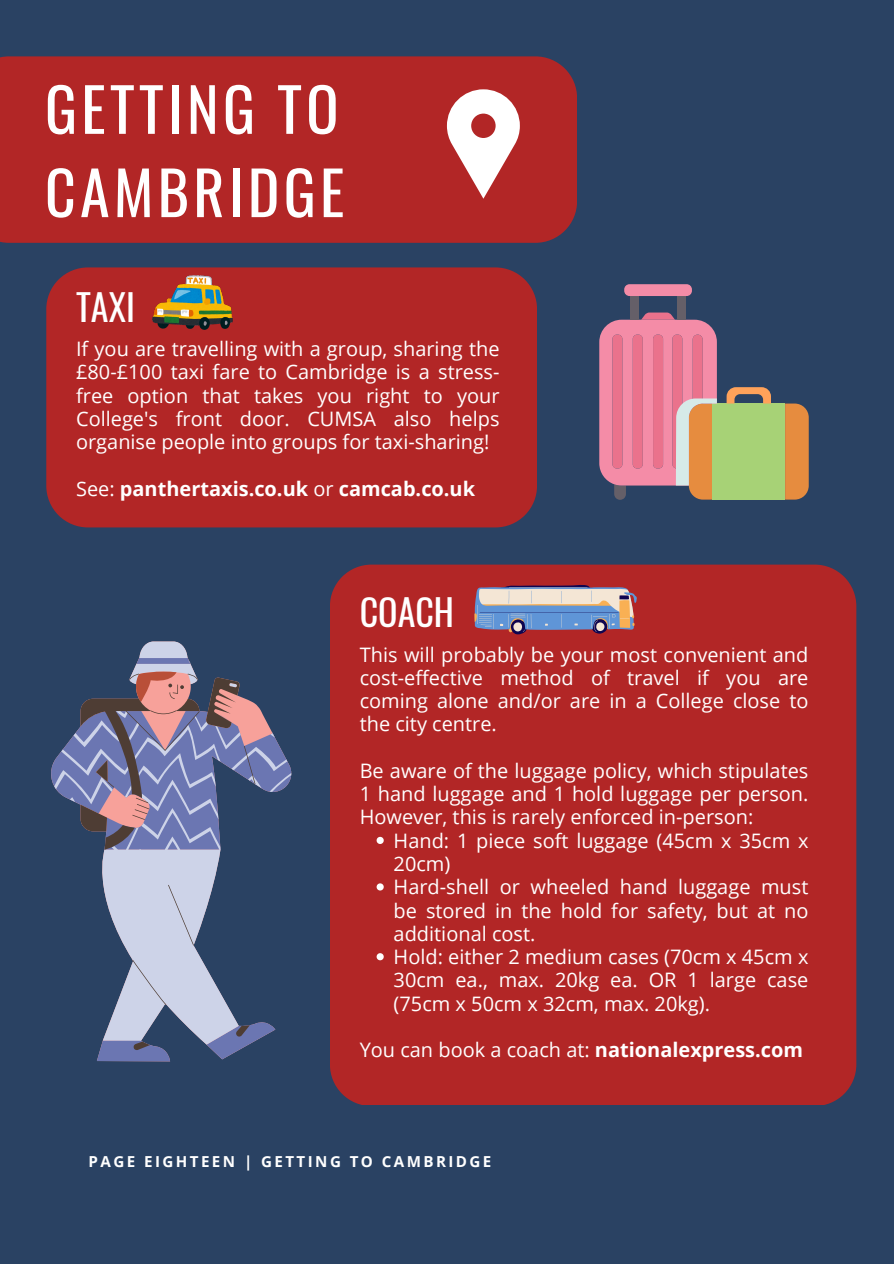
<style>
.page{position:relative;width:894px;height:1264px;background:#fff}
.page>*{position:absolute;margin:0;border:0;box-sizing:border-box;transform-origin:0 0}
.t1{font:60px/83.2px "Oswald";letter-spacing:.07em;color:#fff}
.t2{font:36px "Oswald";color:#fff}
.t3{font:19.95px/23.2px "Open Sans";color:#fff;text-align:justify}
.t4{font:700 19.95px "Open Sans";color:#fff}
.t5{font:700 15.15px "Open Sans";letter-spacing:.16em;color:#fff}
.s1{font-weight:400}
.s2{font-weight:700}
</style>
<div class="page">
<div style="left:0;top:0;width:893px;height:1263px;background:#2a4263"></div>
<div style="left:0;top:56px;width:577px;height:187px;background:#b22626"></div>
<div style="left:46px;top:267px;width:491px;height:260px;background:#b22626"></div>
<div style="left:330px;top:564px;width:526px;height:541px;background:#b22626"></div>
<img style="left:152px;top:275px;width:80px;height:54px">
<svg style="left:51px;top:762px;width:241px;height:299px"></svg>
<svg style="left:54px;top:641px;width:237px;height:403px"></svg>
<svg style="left:136px;top:671px;width:40px;height:2px"></svg>
<svg style="left:80px;top:673px;width:175px;height:377px"></svg>
<svg style="left:474px;top:585px;width:162px;height:49px"></svg>
<svg style="left:784px;top:403px;width:24px;height:96px"></svg>
<div style="left:712px;top:403px;width:72px;height:96px;background:#a7d276"></div>
<svg style="left:726px;top:387px;width:44px;height:16px"></svg>
<div style="left:630px;top:296px;width:8px;height:24px;background:#655f68"></div>
<div style="left:677px;top:296px;width:8px;height:24px;background:#655f68"></div>
<svg style="left:624px;top:284px;width:67px;height:12px"></svg>
<svg style="left:599px;top:312px;width:117px;height:188px"></svg>
<svg style="left:447px;top:89px;width:72px;height:109px"></svg>
<svg style="left:376px;top:836px;width:7px;height:8px"></svg>
<svg style="left:376px;top:883px;width:7px;height:7px"></svg>
<svg style="left:376px;top:953px;width:7px;height:7px"></svg>
<h3 class="t1" style="left:45px;top:65px;width:301px">GETTING TO<br>CAMBRIDGE</h3>
<p class="t2" style="left:76px;top:279px;width:60px">TAXI</p>
<p class="t3" style="left:76px;top:337px;width:425px">If you are travelling with a group, sharing the £80-£100 taxi fare to Cambridge is a stress&shy;free option that takes you right to your College's front door. CUMSA also helps organise people into groups for taxi-sharing!</p>
<h2 class="t4" style="left:76px;top:474px;width:400px"><span class="s1">See:</span> panthertaxis.co.uk <span class="s1">or</span> camcab.co.uk</h2>
<p class="t2" style="left:359px;top:584px;width:96px">COACH</p>
<p class="t3" style="left:359px;top:642px;width:450px">This will probably be your most convenient and cost-effective method of travel if you are coming alone and/or are in a College close to the city centre.</p>
<p class="t3" style="left:359px;top:758px;width:450px">Be aware of the luggage policy, which stipulates 1 hand luggage and 1 hold luggage per person.<br>However, this is rarely enforced in-person:</p>
<h2 class="t3" style="left:393px;top:828px;width:416px">Hand: 1 piece soft luggage (45cm x 35cm x<br>20cm)</h2>
<h3 class="t3" style="left:393px;top:874px;width:416px">Hard-shell or wheeled hand luggage must be stored in the hold for safety, but at no additional cost.</h3>
<h3 class="t3" style="left:393px;top:944px;width:416px">Hold: either 2 medium cases (70cm x 45cm x 30cm ea., max. 20kg ea. OR 1 large case (75cm x 50cm x 32cm, max. 20kg).</h3>
<p class="t3" style="left:359px;top:1037px;width:445px">You can book a coach at: <span class="s2">nationalexpress.com</span></p>
<h3 class="t5" style="left:89px;top:1150px;width:404px">PAGE EIGHTEEN | GETTING TO CAMBRIDGE</h3>
</div>
